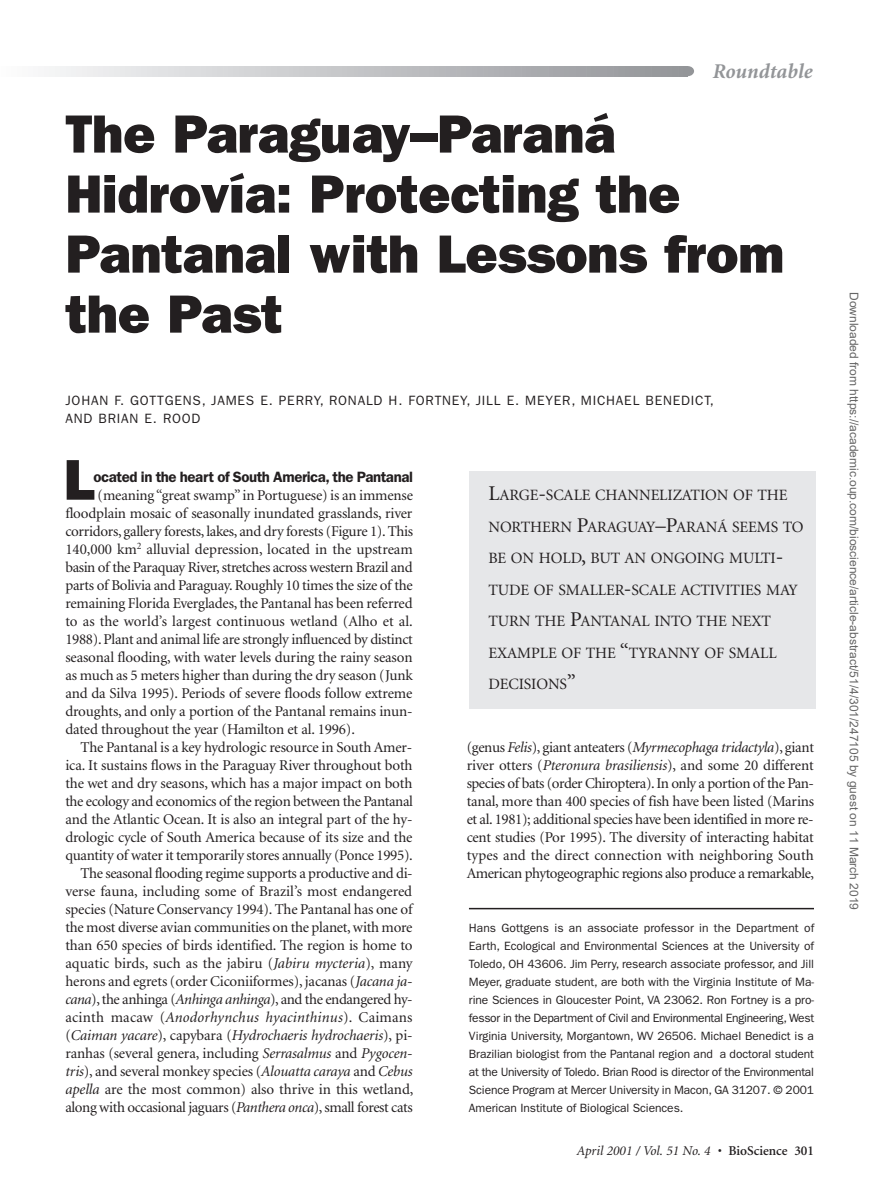
<style>
.page{position:relative;width:883px;height:1202px;background:#fff}
.page>*{position:absolute;margin:0;border:0;box-sizing:border-box;transform-origin:0 0}
.t1{font:800 57.75px "Franklin Gothic";color:#231f20}
.t2{font:800 54px/60px "Franklin Gothic";letter-spacing:-.005em;color:#231f20}
.t3{font:italic 700 21px "Minion";color:#939598}
.t4{font:15.75px/31.5px "Minion";letter-spacing:-.005em;color:#231f20}
.t5{font:15px/18px "Minion";letter-spacing:-.01em;color:#231f20;text-align:justify}
.t6{font:15px "Minion";letter-spacing:-.03em;color:#231f20}
.t7{font:italic 15px "Minion";letter-spacing:-.01em;color:#231f20}
.t8{font:italic 15px "Minion";letter-spacing:.015em;color:#231f20}
.t9{font:600 15px "Franklin Gothic";letter-spacing:-.03em;color:#231f20}
.t10{font:13.5px/18px "Franklin Gothic";letter-spacing:.06em;color:#231f20}
.t11{font:italic 13.5px "Minion";color:#231f20}
.t12{font:12px/18px "Franklin Gothic";letter-spacing:-.005em;color:#231f20;text-align:justify}
.t13{font:12px "Arial";color:#666}
.s1{font-style:italic}
.s2{font-style:normal}
.s3{font-size:21px}
.s4{font-weight:600;font-style:normal}
</style>
<div class="page">
<div style="left:682px;top:66px;width:12px;height:10px;background:#939598;border-radius:50%"></div>
<svg style="left:49px;top:66px;width:636px;height:10px;background:#c2c3c6"></svg>
<div style="left:469px;top:471px;width:346px;height:237px;background:#e6e7e9"></div>
<hr style="left:469px;top:908px;width:345px;height:1px;background:#231f20">
<p class="t3" style="left:713px;top:63px;width:101px">Roundtable</p>
<p class="t2" style="left:65px;top:108px;width:721px">The Paraguay–Paraná<br>Hidrovía: Protecting the<br>Pantanal with Lessons from the Past</p>
<p class="t10" style="left:65px;top:392px;width:650px">JOHAN F. GOTTGENS, JAMES E. PERRY, RONALD H. FORTNEY, JILL E. MEYER, MICHAEL BENEDICT,<br>AND BRIAN E. ROOD</p>
<p class="t1" style="left:63px;top:460px;width:33px">L</p>
<p class="t9" style="left:94px;top:471px;width:321px">ocated in the heart of South America, the Pantanal</p>
<p class="t5" style="left:98px;top:487px;width:317px">(meaning “great swamp” in Portuguese) is an immense</p>
<p class="t5" style="left:65px;top:505px;width:348px">floodplain mosaic of seasonally inundated grasslands, river</p>
<p class="t5" style="left:65px;top:523px;width:349px">corridors, gallery forests, lakes, and dry forests (Figure 1). This</p>
<p class="t5" style="left:65px;top:541px;width:349px">140,000 km<sup>2</sup> alluvial depression, located in the upstream</p>
<p class="t6" style="left:65px;top:561px;width:349px">basin of the Paraquay River, stretches across western Brazil and</p>
<p class="t5" style="left:65px;top:577px;width:349px">parts of Bolivia and Paraguay. Roughly 10 times the size of the</p>
<p class="t5" style="left:65px;top:595px;width:349px">remaining Florida Everglades, the Pantanal has been referred</p>
<p class="t5" style="left:65px;top:613px;width:349px">to as the world’s largest continuous wetland (Alho et al.</p>
<p class="t5" style="left:65px;top:631px;width:349px">1988). Plant and animal life are strongly influenced by distinct</p>
<p class="t5" style="left:65px;top:649px;width:349px">seasonal flooding, with water levels during the rainy season</p>
<p class="t5" style="left:65px;top:667px;width:349px">as much as 5 meters higher than during the dry season (Junk</p>
<p class="t5" style="left:65px;top:685px;width:348px">and da Silva 1995). Periods of severe floods follow extreme</p>
<p class="t5" style="left:65px;top:703px;width:349px">droughts, and only a portion of the Pantanal remains inun-</p>
<p class="t5" style="left:65px;top:721px;width:291px">dated throughout the year (Hamilton et al. 1996).</p>
<p class="t5" style="left:80px;top:739px;width:334px">The Pantanal is a key hydrologic resource in South Amer-</p>
<p class="t5" style="left:65px;top:757px;width:349px">ica. It sustains flows in the Paraguay River throughout both</p>
<p class="t5" style="left:65px;top:775px;width:348px">the wet and dry seasons, which has a major impact on both</p>
<p class="t5" style="left:65px;top:793px;width:349px">the ecology and economics of the region between the Pantanal</p>
<p class="t5" style="left:65px;top:811px;width:349px">and the Atlantic Ocean. It is also an integral part of the hy-</p>
<p class="t5" style="left:65px;top:829px;width:349px">drologic cycle of South America because of its size and the</p>
<p class="t5" style="left:65px;top:847px;width:349px">quantity of water it temporarily stores annually (Ponce 1995).</p>
<p class="t5" style="left:80px;top:865px;width:334px">The seasonal flooding regime supports a productive and di-</p>
<p class="t5" style="left:65px;top:883px;width:348px">verse fauna, including some of Brazil’s most endangered</p>
<p class="t5" style="left:65px;top:901px;width:349px">species (Nature Conservancy 1994). The Pantanal has one of</p>
<p class="t5" style="left:65px;top:919px;width:349px">the most diverse avian communities on the planet, with more</p>
<p class="t5" style="left:65px;top:937px;width:349px">than 650 species of birds identified. The region is home to</p>
<p class="t5" style="left:65px;top:955px;width:349px">aquatic birds, such as the jabiru (<span class="s1">Jabiru mycteria</span>), many</p>
<p class="t5" style="left:65px;top:973px;width:349px">herons and egrets (order Ciconiiformes), jacanas (<span class="s1">Jacana ja-</span></p>
<p class="t6" style="left:65px;top:993px;width:349px"><span class="s1">cana</span>), the anhinga (<span class="s1">Anhinga anhinga</span>), and the endangered hy-</p>
<p class="t8" style="left:65px;top:1011px;width:349px"><span class="s2">acinth macaw (</span>Anodorhynchus hyacinthinus<span class="s2">). Caimans</span></p>
<p class="t7" style="left:65px;top:1029px;width:349px"><span class="s2">(</span>Caiman yacare<span class="s2">), capybara (</span>Hydrochaeris hydrochaeris<span class="s2">), pi-</span></p>
<p class="t5" style="left:65px;top:1045px;width:349px">ranhas (several genera, including <span class="s1">Serrasalmus</span> and <span class="s1">Pygocen-</span></p>
<p class="t5" style="left:65px;top:1063px;width:349px"><span class="s1">tris</span>), and several monkey species (<span class="s1">Alouatta caraya</span> and <span class="s1">Cebus</span></p>
<p class="t5" style="left:65px;top:1081px;width:350px"><span class="s1">apella</span> are the most common) also thrive in this wetland,</p>
<p class="t5" style="left:65px;top:1099px;width:349px">along with occasional jaguars (<span class="s1">Panthera onca</span>), small forest cats</p>
<p class="t4" style="left:488px;top:480px;width:317px"><span class="s3">L</span>ARGE<span class="s3">-</span>SCALE CHANNELIZATION OF THE<br>NORTHERN <span class="s3">P</span>ARAGUAY<span class="s3">–P</span>ARANÁ SEEMS TO<br>BE ON HOLD<span class="s3">,</span> BUT AN ONGOING MULTI<span class="s3">-<br></span>TUDE OF SMALLER<span class="s3">-</span>SCALE ACTIVITIES MAY<br>TURN THE <span class="s3">P</span>ANTANAL INTO THE NEXT<br>EXAMPLE OF THE <span class="s3">“</span>TYRANNY OF SMALL<br>DECISIONS<span class="s3">”</span></p>
<p class="t5" style="left:467px;top:739px;width:349px">(genus <span class="s1">Felis</span>), giant anteaters (<span class="s1">Myrmecophaga tridactyla</span>), giant river otters (<span class="s1">Pteronura brasiliensis</span>), and some 20 different species of bats (order Chiroptera). In only a portion of the Pan&shy;tanal, more than 400 species of fish have been listed (Marins et al. 1981); additional species have been identified in more re&shy;cent studies (Por 1995). The diversity of interacting habitat types and the direct connection with neighboring South American phytogeographic regions also produce a remarkable,</p>
<p class="t12" style="left:469px;top:919px;width:347px">Hans Gottgens is an associate professor in the Department of Earth, Ecological and Environmental Sciences at the University of Toledo, OH 43606. Jim Perry, research associate professor, and Jill Meyer, graduate student, are both with the Virginia Institute of Ma&shy;rine Sciences in Gloucester Point, VA 23062. Ron Fortney is a pro&shy;fessor in the Department of Civil and Environmental Engineering, West Virginia University, Morgantown, WV 26506. Michael Benedict is a Brazilian biologist from the Pantanal region and a doctoral student at the University of Toledo. Brian Rood is director of the Environmental Science Program at Mercer University in Macon, GA 31207. © 2001<br>American Institute of Biological Sciences.</p>
<p class="t11" style="left:577px;top:1144px;width:239px">April 2001 / Vol. 51 No. 4 • <span class="s4">BioScience 301</span></p>
<p class="t13" style="left:858px;top:292px;width:619px;rotate:90deg">Downloaded from https://academic.oup.com/bioscience/article-abstract/51/4/301/247105 by guest on 11 March 2019</p>
</div>
